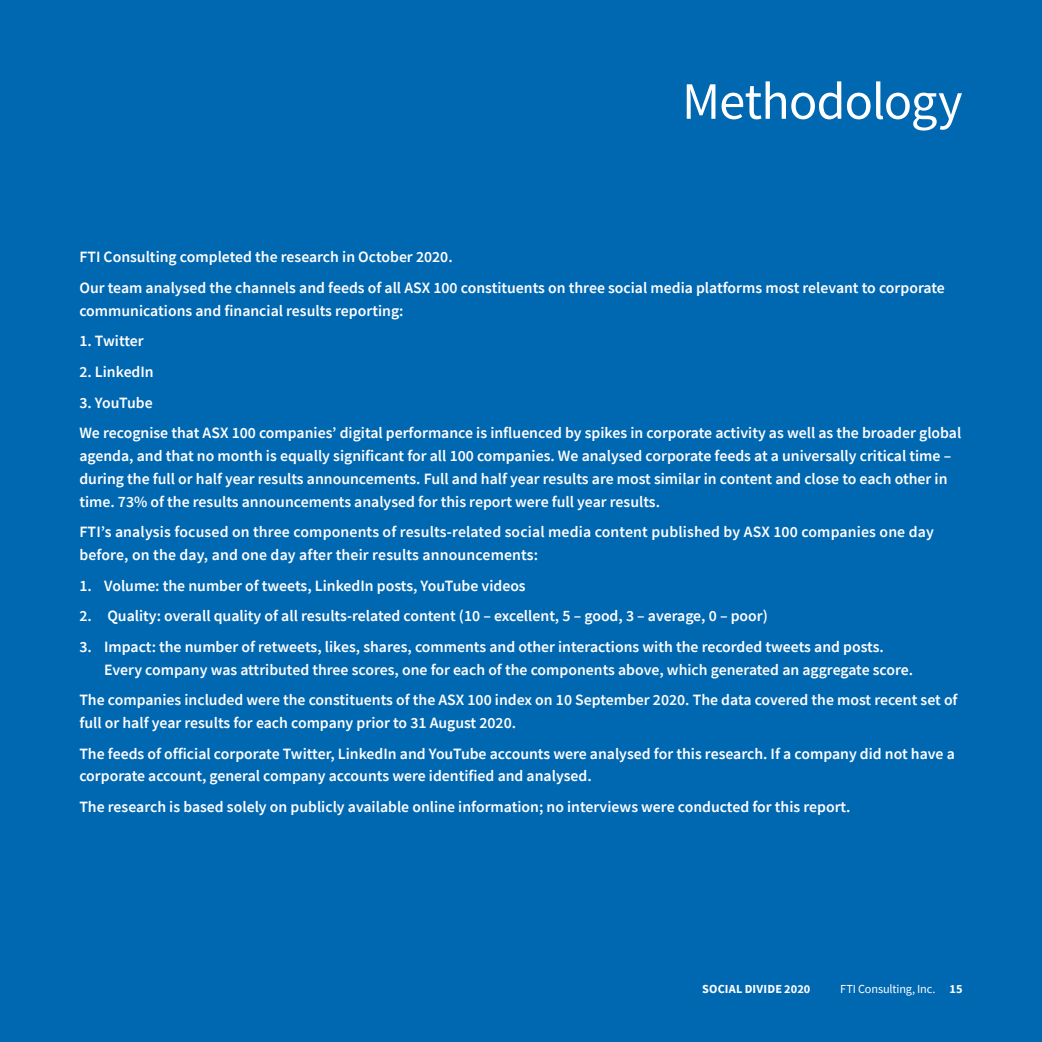
<style>
.page{position:relative;width:1042px;height:1042px;background:#0067b1}
.page>*{position:absolute;margin:0;border:0;box-sizing:border-box;transform-origin:0 0}
.t1{font:52.5px "Source Sans Pro";letter-spacing:-.02em;color:#fff}
.t2{font:600 15.75px/22.8px "Source Sans Pro";color:#fff}
.t3{font:12.25px "Source Sans Pro";letter-spacing:-.01em;color:#fff}
.t4{font:700 12.25px "Source Sans Pro";letter-spacing:.01em;color:#fff}
.s1{font-weight:700}
</style>
<div class="page">
<h1 class="t1" style="left:682px;top:68px;width:282px">Methodology</h1>
<p class="t2" style="left:79px;top:242px;width:867px;line-height:30.6px">FTI Consulting completed the research in October 2020.<br>Our team analysed the channels and feeds of all ASX 100 constituents on three social media platforms most relevant to corporate</p>
<p class="t2" style="left:79px;top:299px;width:326px">communications and financial results reporting:</p>
<p class="t2" style="left:79px;top:330px;width:66px">1. Twitter</p>
<p class="t2" style="left:79px;top:360px;width:76px">2. LinkedIn</p>
<p class="t2" style="left:79px;top:387px;width:883px;line-height:30.6px">3. YouTube<br>We recognise that ASX 100 companies’ digital performance is influenced by spikes in corporate activity as well as the broader global</p>
<p class="t2" style="left:79px;top:444px;width:873px">agenda, and that no month is equally significant for all 100 companies. We analysed corporate feeds at a universally critical time – during the full or half year results announcements. Full and half year results are most similar in content and close to each other in time. 73% of the results announcements analysed for this report were full year results.</p>
<p class="t2" style="left:79px;top:520px;width:856px">FTI’s analysis focused on three components of results-related social media content published by ASX 100 companies one day before, on the day, and one day after their results announcements:</p>
<p class="t2" style="left:79px;top:574px;width:448px">1. Volume: the number of tweets, LinkedIn posts, YouTube videos</p>
<p class="t2" style="left:79px;top:604px;width:690px">2. Quality: overall quality of all results-related content (10 – excellent, 5 – good, 3 – average, 0 – poor)</p>
<p class="t2" style="left:104px;top:635px;width:810px;text-indent:-25px">3. Impact: the number of retweets, likes, shares, comments and other interactions with the recorded tweets and posts.<br>Every company was attributed three scores, one for each of the components above, which generated an aggregate score.</p>
<p class="t2" style="left:79px;top:688px;width:880px">The companies included were the constituents of the ASX 100 index on 10 September 2020. The data covered the most recent set of full or half year results for each company prior to 31 August 2020.</p>
<p class="t2" style="left:79px;top:742px;width:877px">The feeds of official corporate Twitter, LinkedIn and YouTube accounts were analysed for this research. If a company did not have a corporate account, general company accounts were identified and analysed.</p>
<p class="t2" style="left:79px;top:795px;width:772px">The research is based solely on publicly available online information; no interviews were conducted for this report.</p>
<p class="t4" style="left:702px;top:981px;width:110px">SOCIAL DIVIDE 2020</p>
<p class="t3" style="left:840px;top:981px;width:124px">FTI Consulting, Inc. <span class="s1">15</span></p>
</div>
